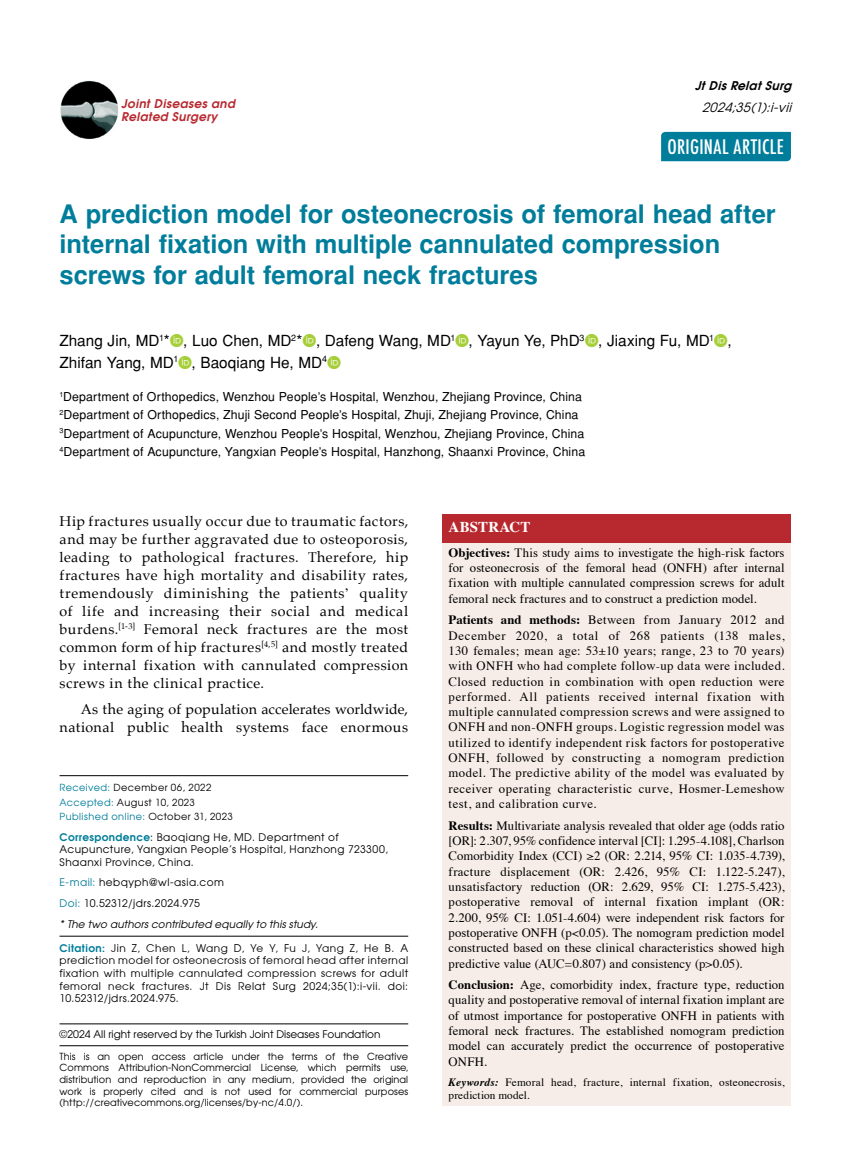
<style>
.page{position:relative;width:859px;height:1170px;background:#fff}
.page>*{position:absolute;margin:0;border:0;box-sizing:border-box;transform-origin:0 0}
.t1{font:700 25.5px/30.6px "Helvetica Tr";letter-spacing:-.005em;color:#007d9a}
.t2{font:500 condensed 19.5px "Futura";letter-spacing:.02em;color:#fff}
.t3{font:15.3px/21.3px "Helvetica Normal Tr";color:#000}
.t4{font:700 15px "Times";letter-spacing:.01em;color:#fff}
.t5{font:14.25px/18px "Palatino";letter-spacing:.025em;color:#000;text-align:justify}
.t6{font:12.75px/15.3px "Times";letter-spacing:.01em;color:#000;text-align:justify}
.t7{font:italic 12.75px "Avant Garde Tr";color:#000}
.t8{font:12.3px/18.3px "Helvetica Normal Tr";letter-spacing:.01em;color:#000}
.t9{font:12px/13.5px "Avant Garde Bold Italic Tr";letter-spacing:.03em;color:#b8292f}
.t10{font:italic 12px "Avant Garde Bold Tr";color:#000}
.t11{font:11.25px/13.5px "Times";letter-spacing:.015em;color:#000}
.t12{font:10.5px/12.3px "Avant Garde Tr";letter-spacing:.04em;color:#000}
.t13{font:10.5px/12.6px "Avant Garde";letter-spacing:.04em;color:#000;text-align:justify}
.t14{font:10.5px "Avant Garde Tr";color:#000}
.t15{font:10.5px "Avant Garde Italic Tr";letter-spacing:.01em;color:#000}
.t16{font:9.75px/11.7px "Avant Garde Tr";letter-spacing:.02em;color:#000;text-align:justify}
.t17{font:9.75px/14.4px "Avant Garde Tr";letter-spacing:.04em;color:#000}
.s1{font-family:"Times"}
.s2{color:#007d9a}
.s3{font-family:"Avant Garde Bold Tr";color:#007d9a}
.s4{font-family:"Avant Garde"}
.s5{font-weight:700}
.s6{font-weight:700;font-style:italic}
</style>
<div class="page">
<div style="left:661px;top:132px;width:130px;height:29px;background:#007d9a"></div>
<img style="left:60px;top:81px;width:59px;height:58px">
<hr style="left:60px;top:935px;width:348px;height:1px;background:#000">
<hr style="left:60px;top:775px;width:348px;height:1px;background:#000">
<div style="left:442px;top:540px;width:349px;height:566px;background:#f7ede8"></div>
<div style="left:442px;top:514px;width:349px;height:28px;background:#b8292f"></div>
<hr style="left:60px;top:1045px;width:348px;height:1px;background:#000">
<hr style="left:60px;top:1023px;width:348px;height:1px;background:#000">
<p class="t9" style="left:121px;top:96px;width:115px">Joint Diseases and<br>Related Surgery</p>
<p class="t10" style="left:695px;top:77px;width:102px">JtDisRelatSurg</p>
<p class="t7" style="left:702px;top:99px;width:95px">2024;35(1):i-vii</p>
<h2 class="t2" style="left:667px;top:135px;width:118px">ORIGINAL ARTICLE</h2>
<h1 class="t1" style="left:60px;top:198px;width:718px">A prediction model for osteonecrosis of femoral head after internal fixation with multiple cannulated compression screws for adult femoral neck fractures</h1>
<p class="t3" style="left:60px;top:330px;width:674px">Zhang Jin, MD<sup>1</sup>* , Luo Chen, MD<sup>2</sup>* , Dafeng Wang, MD<sup>1</sup> , Yayun Ye, PhD<sup>3</sup> , Jiaxing Fu, MD<sup>1</sup> ,<br>Zhifan Yang, MD<sup>1</sup> , Baoqiang He, MD<sup>4</sup></p>
<p class="t8" style="left:60px;top:387px;width:527px"><sup>1</sup>Department of Orthopedics, Wenzhou People’s Hospital, Wenzhou, Zhejiang Province, China <sup>2</sup>Department of Orthopedics, Zhuji Second People’s Hospital, Zhuji, Zhejiang Province, China <sup>3</sup>Department of Acupuncture, Wenzhou People’s Hospital, Wenzhou, Zhejiang Province, China <sup>4</sup>Department of Acupuncture, Yangxian People’s Hospital, Hanzhong, Shaanxi Province, China</p>
<p class="t5" style="left:60px;top:511px;width:350px">Hip fractures usually occur due to traumatic factors, and may be further aggravated due to osteoporosis, leading to pathological fractures. Therefore, hip fractures have high mortality and disability rates, tremendously diminishing the patients<span class="s1">ʼ</span> quality of life and increasing their social and medical burdens.<sup>[1-3]</sup> Femoral neck fractures are the most common form of hip fractures<sup>[4,5]</sup> and mostly treated by internal fixation with cannulated compression screws in the clinical practice.</p>
<p class="t5" style="left:60px;top:700px;width:350px;text-align:right">As the aging of population accelerates worldwide, national public health systems face enormous</p>
<p class="t17" style="left:60px;top:780px;width:175px"><span class="s2">Received:</span> December 06, 2022<br><span class="s2">Accepted:</span> August 10, 2023<br><span class="s2">Published online:</span> October 31, 2023</p>
<p class="t12" style="left:60px;top:830px;width:330px"><span class="s3">Correspondence</span>: Baoqiang He, MD. Department of<br>Acupuncture, Yangxian People’s Hospital, Hanzhong 723300,<br>Shaanxi Province, China.</p>
<p class="t12" style="left:60px;top:871px;width:166px;line-height:20.9px"><span class="s2">E-mail:</span> hebqyph@wl-asia.com<br><span class="s2">Doi:</span> 10.52312/jdrs.2024.975</p>
<p class="t15" style="left:60px;top:917px;width:260px">* The two authors contributed equally to this study.</p>
<p class="t13" style="left:60px;top:941px;width:350px"><span class="s3">Citation:</span> Jin Z, Chen L, Wang D, Ye Y, Fu J, Yang Z, He B. A prediction model for osteonecrosis of femoral head after internal fixation with multiple cannulated compression screws for adult</p>
<p class="t12" style="left:60px;top:979px;width:350px"><span class="s4">femoral neck fractures</span>. Jt Dis Relat Surg 2024;35(1):i-vii. doi:<br>10.52312/jdrs.2024.975.</p>
<p class="t14" style="left:60px;top:1027px;width:322px">©2024 All right reserved by the Turkish Joint Diseases Foundation</p>
<p class="t16" style="left:60px;top:1049px;width:350px">This is an open access article under the terms of the Creative Commons Attribution-NonCommercial License, which permits use, distribution and reproduction in any medium, provided the original work is properly cited and is not used for commercial purposes (http://creativecommons.org/licenses/by-nc/4.0/).</p>
<p class="t4" style="left:449px;top:512px;width:83px">ABSTRACT</p>
<p class="t6" style="left:449px;top:543px;width:337px"><span class="s5">Objectives:</span> This study aims to investigate the high-risk factors for osteonecrosis of the femoral head (ONFH) after internal fixation with multiple cannulated compression screws for adult femoral neck fractures and to construct a prediction model.</p>
<p class="t6" style="left:449px;top:611px;width:337px"><span class="s5">Patients and methods:</span> Between from January 2012 and December 2020, a total of 268 patients (138 males, 130 females; mean age: 53±10 years; range, 23 to 70 years) with ONFH who had complete follow-up data were included.<br>Closed reduction in combination with open reduction were performed. All patients received internal fixation with multiple cannulated compression screws and were assigned to ONFH and non-ONFH groups. Logistic regression model was utilized to identify independent risk factors for postoperative ONFH, followed by constructing a nomogram prediction model. The predictive ability of the model was evaluated by receiver operating characteristic curve, Hosmer-Lemeshow test, and calibration curve.</p>
<p class="t6" style="left:449px;top:816px;width:337px"><span class="s5">Results:</span> Multivariate analysis revealed that older age (odds ratio [OR]: 2.307, 95% confidence interval [CI]: 1.295-4.108], Charlson Comorbidity Index (CCI) ≥2 (OR: 2.214, 95% CI: 1.035-4.739), fracture displacement (OR: 2.426, 95% CI: 1.122-5.247), unsatisfactory reduction (OR: 2.629, 95% CI: 1.275-5.423), postoperative removal of internal fixation implant (OR:<br>2.200, 95% CI: 1.051-4.604) were independent risk factors for postoperative ONFH (p&lt;0.05). The nomogram prediction model constructed based on these clinical characteristics showed high predictive value (AUC=0.807) and consistency (p&gt;0.05).</p>
<p class="t6" style="left:449px;top:976px;width:337px"><span class="s5">Conclusion:</span> Age, comorbidity index, fracture type, reduction quality and postoperative removal of internal fixation implant are of utmost importance for postoperative ONFH in patients with femoral neck fractures. The established nomogram prediction model can accurately predict the occurrence of postoperative ONFH.</p>
<p class="t11" style="left:449px;top:1073px;width:337px"><span class="s6">Keywords:</span> Femoral head, fracture, internal fixation, osteonecrosis, prediction model.</p>
</div>
